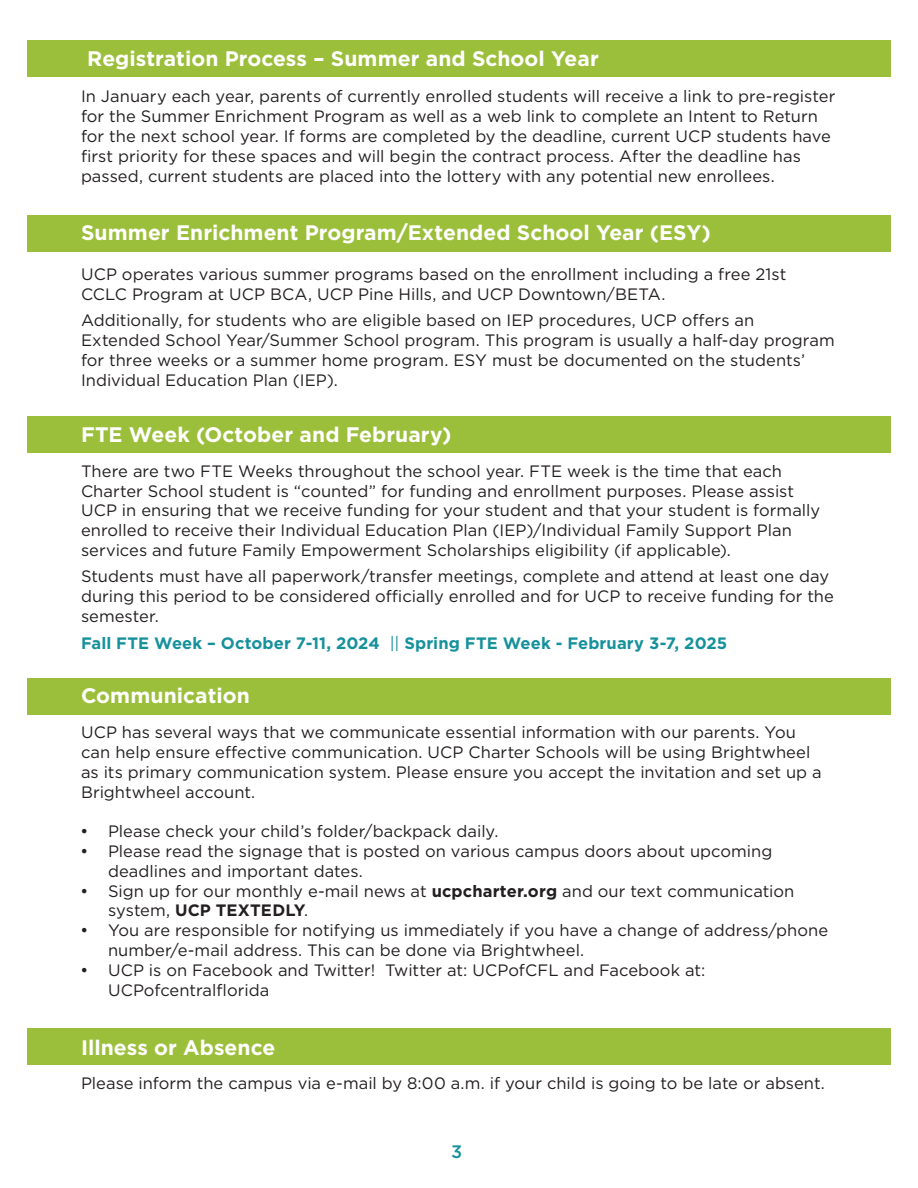
<style>
.page{position:relative;width:918px;height:1188px;background:#fff}
.page>*{position:absolute;margin:0;border:0;box-sizing:border-box;transform-origin:0 0}
.t1{font:700 21px "Gotham";color:#fff}
.t2{font:500 18px "Gotham";color:#16919c}
.Copy{font:16.5px/19.8px "Gotham";color:#231f20}
.Copy-2{font:700 16.5px "Gotham";letter-spacing:.005em;color:#16919c}
.s1{font-weight:400}
.s2{font-family:"Times New Roman";font-size:18px}
.s3{font-weight:700}
</style>
<div class="page">
<div style="left:27px;top:41px;width:864px;height:36px;background:#9cbf3b"></div>
<div style="left:27px;top:216px;width:864px;height:36px;background:#9cbf3b"></div>
<div style="left:27px;top:417px;width:864px;height:36px;background:#9cbf3b"></div>
<div style="left:27px;top:678px;width:864px;height:37px;background:#9cbf3b"></div>
<div style="left:27px;top:1028px;width:864px;height:37px;background:#9cbf3b"></div>
<p class="t1" style="left:87px;top:45px;width:513px">Registration Process – Summer and School Year</p>
<p class="Copy" style="left:81px;top:86px;width:756px">In January each year, parents of currently enrolled students will receive a link to pre-register for the Summer Enrichment Program as well as a web link to complete an Intent to Return for the next school year. If forms are completed by the deadline, current UCP students have first priority for these spaces and will begin the contract process. After the deadline has passed, current students are placed into the lottery with any potential new enrollees.</p>
<p class="t1" style="left:81px;top:219px;width:631px">Summer Enrichment Program/Extended School Year (ESY)</p>
<p class="Copy" style="left:81px;top:264px;width:707px">UCP operates various summer programs based on the enrollment including a free 21st<br>CCLC Program at UCP BCA, UCP Pine Hills, and UCP Downtown/BETA.</p>
<p class="Copy" style="left:81px;top:310px;width:755px">Additionally, for students who are eligible based on IEP procedures, UCP offers an Extended School Year/Summer School program. This program is usually a half-day program for three weeks or a summer home program. ESY must be documented on the students’ Individual Education Plan (IEP).</p>
<p class="t1" style="left:81px;top:420px;width:372px">FTE Week (October and February)</p>
<p class="Copy" style="left:81px;top:461px;width:741px">There are two FTE Weeks throughout the school year. FTE week is the time that each Charter School student is “counted” for funding and enrollment purposes. Please assist UCP in ensuring that we receive funding for your student and that your student is formally enrolled to receive their Individual Education Plan (IEP)/Individual Family Support Plan services and future Family Empowerment Scholarships eligibility (if applicable).</p>
<p class="Copy" style="left:81px;top:566px;width:754px">Students must have all paperwork/transfer meetings, complete and attend at least one day during this period to be considered officially enrolled and for UCP to receive funding for the semester.</p>
<p class="Copy-2" style="left:81px;top:632px;width:648px">Fall FTE Week – October 7-11, 2024 <span class="s1">||</span> Spring FTE Week - February 3-7, 2025</p>
<p class="t1" style="left:81px;top:682px;width:170px">Communication</p>
<p class="Copy" style="left:81px;top:722px;width:742px">UCP has several ways that we communicate essential information with our parents. You can help ensure effective communication. UCP Charter Schools will be using Brightwheel as its primary communication system. Please ensure you accept the invitation and set up a Brightwheel account.</p>
<p class="Copy" style="left:81px;top:821px;width:419px"><span class="s2">•</span> Please check your child’s folder/backpack daily.</p>
<p class="Copy" style="left:108px;top:841px;width:666px;text-indent:-27px"><span class="s2">•</span> Please read the signage that is posted on various campus doors about upcoming deadlines and important dates.</p>
<p class="Copy" style="left:108px;top:881px;width:688px;text-indent:-27px"><span class="s2">•</span> Sign up for our monthly e-mail news at <span class="s3">ucpcharter.org</span> and our text communication system, <span class="s3">UCP TEXTEDLY</span>.</p>
<p class="Copy" style="left:108px;top:920px;width:722px;text-indent:-27px"><span class="s2">•</span> You are responsible for notifying us immediately if you have a change of address/phone number/e-mail address. This can be done via Brightwheel.</p>
<p class="Copy" style="left:108px;top:960px;width:599px;text-indent:-27px"><span class="s2">•</span> UCP is on Facebook and Twitter! Twitter at: UCPofCFL and Facebook at:<br>UCPofcentralflorida</p>
<p class="t1" style="left:81px;top:1033px;width:196px">Illness or Absence</p>
<p class="Copy" style="left:81px;top:1073px;width:745px">Please inform the campus via e-mail by 8:00 a.m. if your child is going to be late or absent.</p>
<p class="t2" style="left:451px;top:1139px;width:13px">3</p>
</div>
